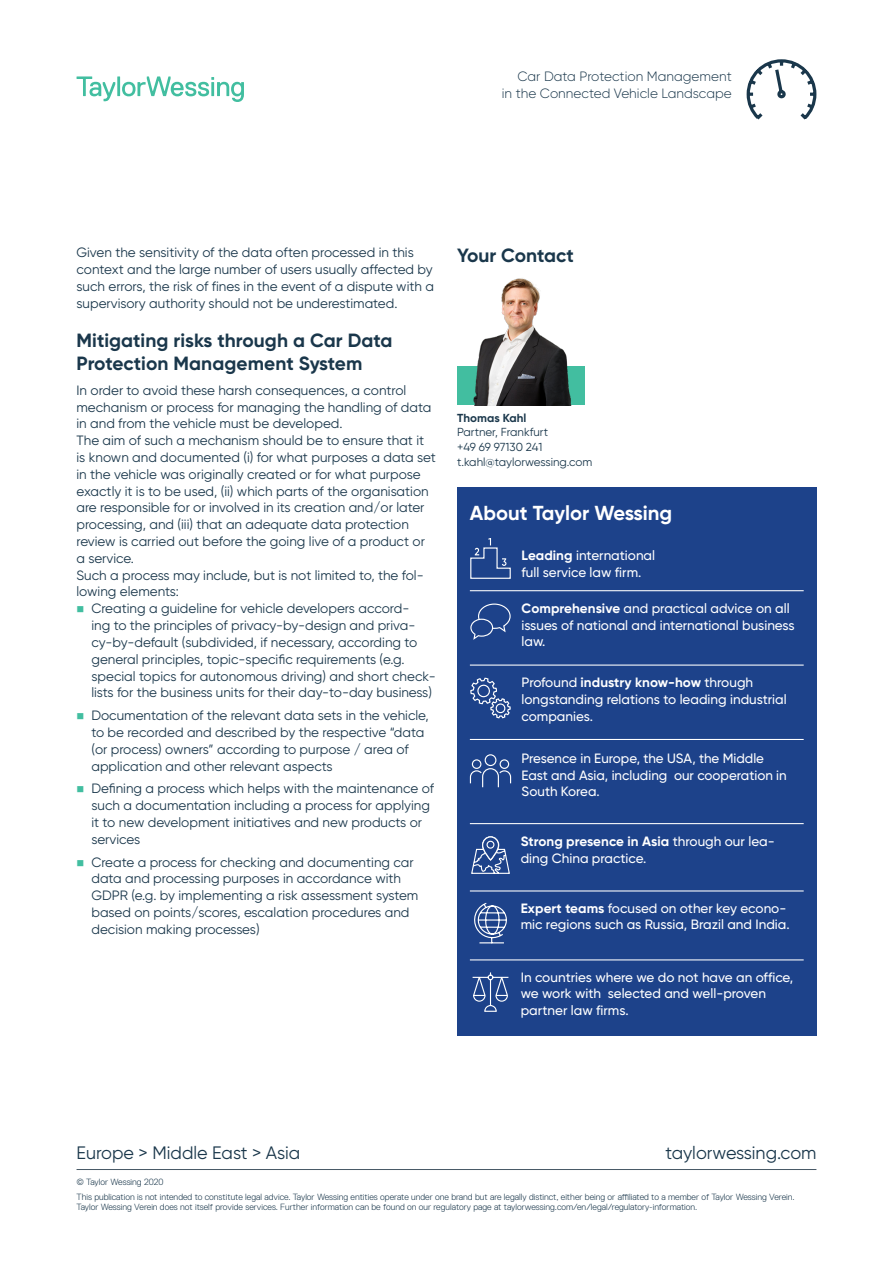
<style>
.page{position:relative;width:893px;height:1263px;background:#fff}
.page>*{position:absolute;margin:0;border:0;box-sizing:border-box;transform-origin:0 0}
.Headline_2{font:700 20.25px "Gilroy";color:#fff}
.Headline_2_kleiner{font:700 19.2px/22.5px "Gilroy";color:#1a374b}
.OFFICES{font:18px "Gilroy";color:#1a374b}
.WEB_ADDRESS{font:18px "Gilroy";color:#1a374b}
.Body_text_kleiner{font:13.5px/16.8px "Gilroy";color:#1a374b}
.Bodytext_medium_weiß{font:500 13.5px/16.8px "Gilroy";color:#fff}
.Titelthema_Folgeseit{font:300 13.5px/16.8px "Gilroy";color:#1a374b;text-align:right}
.Contacts{font:11.7px "Gilroy";color:#1a374b}
.Contacts-2{font:700 11.7px "Gilroy";letter-spacing:.005em;color:#1a374b}
.DISCLAIMER{font:300 9px/10.5px "Replica Pro";color:#1a374b}
.s1{font-weight:700}
</style>
<div class="page">
<svg style="left:77px;top:77px;width:167px;height:25px"></svg>
<hr style="left:77px;top:1169px;width:739px;height:1px;background:#475865">
<img style="left:457px;top:278px;width:127px;height:127px">
<div style="left:457px;top:487px;width:359px;height:548px;background:#1d428a"></div>
<svg style="left:470px;top:538px;width:41px;height:41px"></svg>
<svg style="left:470px;top:678px;width:41px;height:40px"></svg>
<svg style="left:470px;top:603px;width:41px;height:37px"></svg>
<hr style="left:470px;top:590px;width:334px;height:1px;background:#fff">
<hr style="left:470px;top:664px;width:334px;height:2px;background:#fff">
<hr style="left:470px;top:739px;width:334px;height:1px;background:#fff">
<hr style="left:470px;top:823px;width:334px;height:1px;background:#fff">
<hr style="left:470px;top:890px;width:334px;height:1px;background:#fff">
<hr style="left:470px;top:959px;width:334px;height:1px;background:#fff">
<svg style="left:474px;top:903px;width:33px;height:40px"></svg>
<svg style="left:470px;top:754px;width:41px;height:33px"></svg>
<svg style="left:473px;top:972px;width:35px;height:40px"></svg>
<svg style="left:471px;top:836px;width:39px;height:38px"></svg>
<div style="left:487px;top:841px;width:7px;height:7px;background:#1d428a;border-radius:50%"></div>
<div style="left:486px;top:841px;width:8px;height:8px;border:1px solid #fff;border-radius:50%"></div>
<svg style="left:746px;top:59px;width:71px;height:61px"></svg>
<p class="Titelthema_Folgeseit" style="left:502px;top:68px;width:231px">Car Data Protection Management<br>in the Connected Vehicle Landscape</p>
<p class="Body_text_kleiner" style="left:77px;top:244px;width:359px">Given the sensitivity of the data often processed in this context and the large number of users usually affected by such errors, the risk of fines in the event of a dispute with a supervisory authority should not be underestimated.</p>
<p class="Headline_2_kleiner" style="left:77px;top:329px;width:317px">Mitigating risks through a Car Data<br>Protection Management System</p>
<p class="Body_text_kleiner" style="left:77px;top:382px;width:356px">In order to avoid these harsh consequences, a control mechanism or process for managing the handling of data in and from the vehicle must be developed.</p>
<p class="Body_text_kleiner" style="left:77px;top:432px;width:361px">The aim of such a mechanism should be to ensure that it is known and documented (i) for what purposes a data set in the vehicle was originally created or for what purpose exactly it is to be used, (ii) which parts of the organisation are responsible for or involved in its creation and/or later processing, and (iii) that an adequate data protection review is carried out before the going live of a product or a service.</p>
<p class="Body_text_kleiner" style="left:77px;top:566px;width:349px">Such a process may include, but is not limited to, the fol&shy;lowing elements:</p>
<p class="Body_text_kleiner" style="left:91px;top:600px;width:346px">Creating a guideline for vehicle developers accord-<br>ing to the principles of privacy-by-design and priva&shy;cy-by-default (subdivided, if necessary, according to general principles, topic-specific requirements (e.g. special topics for autonomous driving) and short check&shy;lists for the business units for their day-to-day business)</p>
<p class="Body_text_kleiner" style="left:91px;top:707px;width:339px">Documentation of the relevant data sets in the vehicle, to be recorded and described by the respective “data (or process) owners” according to purpose / area of application and other relevant aspects</p>
<p class="Body_text_kleiner" style="left:91px;top:780px;width:344px">Defining a process which helps with the maintenance of such a documentation including a process for applying it to new development initiatives and new products or services</p>
<p class="Body_text_kleiner" style="left:91px;top:853px;width:328px">Create a process for checking and documenting car data and processing purposes in accordance with GDPR (e.g. by implementing a risk assessment system based on points/scores, escalation procedures and decision making processes)</p>
<p class="Headline_2_kleiner" style="left:457px;top:244px;width:118px">Your Contact</p>
<p class="Contacts-2" style="left:457px;top:410px;width:71px">Thomas Kahl</p>
<p class="Contacts" style="left:457px;top:425px;width:92px">Partner, Frankfurt</p>
<p class="Contacts" style="left:457px;top:440px;width:87px">+49 69 97130 241</p>
<p class="Contacts" style="left:457px;top:454px;width:137px">t.kahl@taylorwessing.com</p>
<p class="Headline_2" style="left:470px;top:500px;width:204px">About Taylor Wessing</p>
<p class="Bodytext_medium_weiß" style="left:522px;top:547px;width:135px"><span class="s1">Leading</span> international full service law firm.</p>
<p class="Bodytext_medium_weiß" style="left:522px;top:600px;width:274px"><span class="s1">Comprehensive</span> and practical advice on all issues of national and international business law.</p>
<p class="Bodytext_medium_weiß" style="left:522px;top:674px;width:267px">Profound <span class="s1">industry know-how</span> through longstanding relations to leading industrial companies.</p>
<p class="Bodytext_medium_weiß" style="left:522px;top:749px;width:267px">Presence in Europe, the USA, the Middle<br>East and Asia, including our cooperation in<br>South Korea.</p>
<p class="Bodytext_medium_weiß" style="left:521px;top:833px;width:255px"><span class="s1">Strong presence in Asia</span> through our lea&shy;ding China practice.</p>
<p class="Bodytext_medium_weiß" style="left:521px;top:899px;width:270px"><span class="s1">Expert teams</span> focused on other key econo&shy;mic regions such as Russia, Brazil and India.</p>
<p class="Bodytext_medium_weiß" style="left:521px;top:968px;width:274px">In countries where we do not have an office, we work with selected and well-proven partner law firms.</p>
<p class="OFFICES" style="left:77px;top:1141px;width:225px">Europe &gt; Middle East &gt; Asia</p>
<p class="WEB_ADDRESS" style="left:665px;top:1141px;width:153px">taylorwessing.com</p>
<p class="DISCLAIMER" style="left:77px;top:1177px;width:88px">© Taylor Wessing 2020</p>
<p class="DISCLAIMER" style="left:77px;top:1191px;width:720px">This publication is not intended to constitute legal advice. Taylor Wessing entities operate under one brand but are legally distinct, either being or affiliated to a member of Taylor Wessing Verein.<br>Taylor Wessing Verein does not itself provide services. Further information can be found on our regulatory page at taylorwessing.com/en/legal/regulatory-information.</p>
</div>
